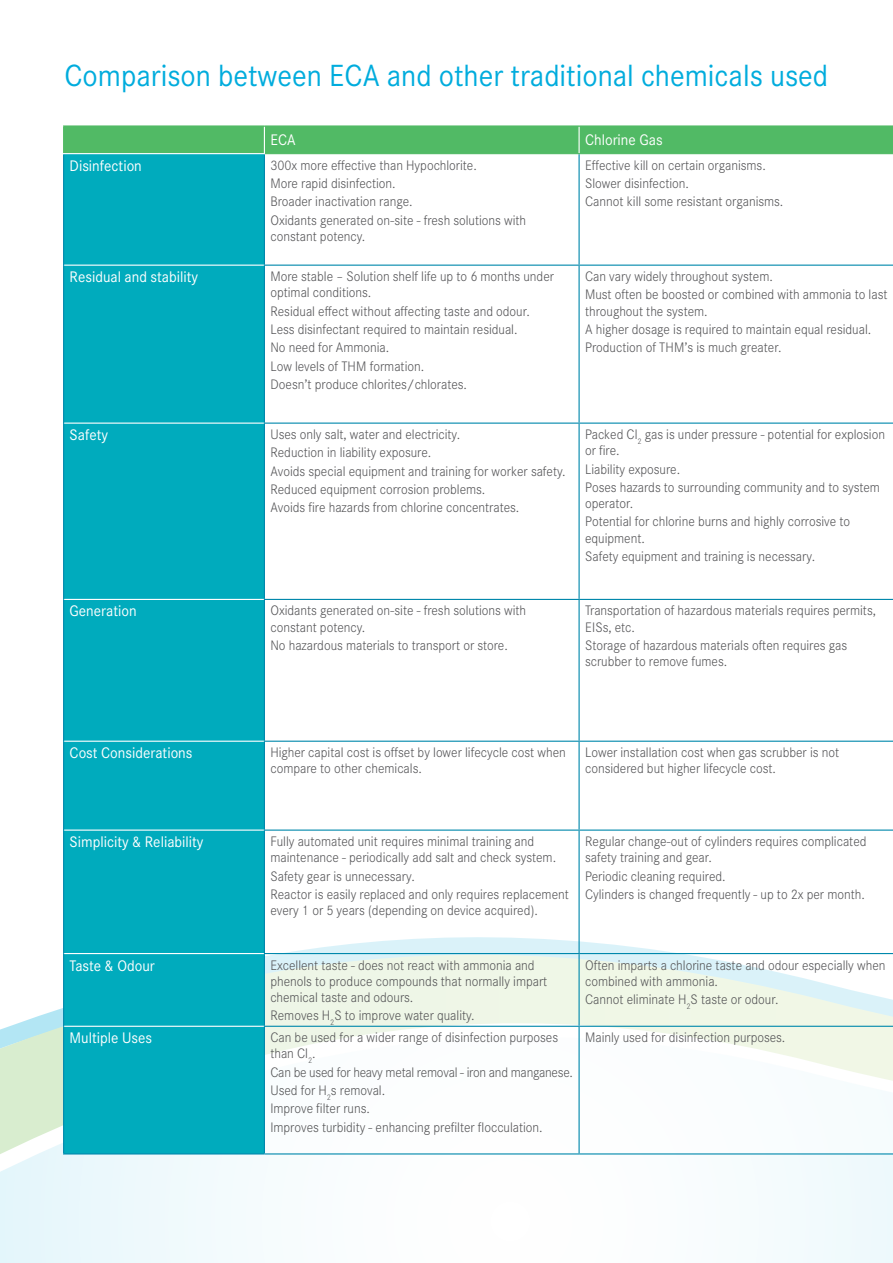
<style>
.page{position:relative;width:893px;height:1263px;background:#fff}
.page>*{position:absolute;margin:0;border:0;box-sizing:border-box;transform-origin:0 0}
.t1{font:30px "Corporate SBQ";color:#00acdd;scale:.95 1}
.t2{font:15px "Corporate SBQ";color:#fff;scale:.95 1}
.t3{font:300 13.5px/18.3px "Corporate SBQ";color:#535355;scale:.95 1}
</style>
<div class="page">
<svg style="left:0;top:1008px;width:893px;height:255px"></svg>
<svg style="left:265px;top:937px;width:627px;height:216px"></svg>
<div style="left:64px;top:154px;width:200px;height:999px;background:#00abbd"></div>
<hr style="left:63px;top:154px;width:1px;height:111px;background:#0088ac">
<hr style="left:264px;top:154px;width:1px;height:111px;background:#0088ac">
<hr style="left:578px;top:154px;width:2px;height:111px;background:#0088ac">
<hr style="left:892px;top:154px;width:1px;height:111px;background:#0088ac">
<hr style="left:63px;top:265px;width:1px;height:158px;background:#0088ac">
<hr style="left:264px;top:265px;width:315px;height:1px;background:#0088ac">
<hr style="left:264px;top:266px;width:1px;height:157px;background:#0088ac">
<hr style="left:579px;top:265px;width:314px;height:1px;background:#0088ac">
<hr style="left:578px;top:266px;width:2px;height:157px;background:#0088ac">
<hr style="left:892px;top:266px;width:1px;height:157px;background:#0088ac">
<hr style="left:63px;top:423px;width:1px;height:176px;background:#0088ac">
<hr style="left:264px;top:423px;width:315px;height:1px;background:#0088ac">
<hr style="left:264px;top:424px;width:1px;height:175px;background:#0088ac">
<hr style="left:579px;top:423px;width:314px;height:1px;background:#0088ac">
<hr style="left:578px;top:424px;width:2px;height:175px;background:#0088ac">
<hr style="left:892px;top:424px;width:1px;height:175px;background:#0088ac">
<hr style="left:63px;top:599px;width:1px;height:142px;background:#0088ac">
<hr style="left:264px;top:599px;width:315px;height:1px;background:#0088ac">
<hr style="left:264px;top:600px;width:1px;height:141px;background:#0088ac">
<hr style="left:579px;top:599px;width:314px;height:1px;background:#0088ac">
<hr style="left:578px;top:600px;width:2px;height:141px;background:#0088ac">
<hr style="left:892px;top:600px;width:1px;height:141px;background:#0088ac">
<hr style="left:63px;top:741px;width:1px;height:89px;background:#0088ac">
<hr style="left:264px;top:741px;width:315px;height:1px;background:#0088ac">
<hr style="left:264px;top:742px;width:1px;height:87px;background:#0088ac">
<hr style="left:579px;top:741px;width:314px;height:1px;background:#0088ac">
<hr style="left:578px;top:742px;width:2px;height:87px;background:#0088ac">
<hr style="left:892px;top:742px;width:1px;height:87px;background:#0088ac">
<hr style="left:63px;top:830px;width:1px;height:123px;background:#0088ac">
<hr style="left:264px;top:829px;width:315px;height:2px;background:#0088ac">
<hr style="left:264px;top:831px;width:1px;height:122px;background:#0088ac">
<hr style="left:579px;top:829px;width:314px;height:2px;background:#0088ac">
<hr style="left:578px;top:831px;width:2px;height:122px;background:#0088ac">
<hr style="left:892px;top:831px;width:1px;height:122px;background:#0088ac">
<hr style="left:63px;top:953px;width:1px;height:73px;background:#0088ac">
<hr style="left:264px;top:953px;width:315px;height:1px;background:#0088ac">
<hr style="left:264px;top:954px;width:1px;height:72px;background:#0088ac">
<hr style="left:579px;top:953px;width:314px;height:1px;background:#0088ac">
<hr style="left:578px;top:954px;width:2px;height:72px;background:#0088ac">
<hr style="left:892px;top:954px;width:1px;height:72px;background:#0088ac">
<hr style="left:63px;top:1026px;width:1px;height:127px;background:#0088ac">
<hr style="left:264px;top:1026px;width:315px;height:1px;background:#0088ac">
<hr style="left:264px;top:1027px;width:1px;height:126px;background:#0088ac">
<hr style="left:579px;top:1026px;width:314px;height:1px;background:#0088ac">
<hr style="left:578px;top:1027px;width:2px;height:126px;background:#0088ac">
<hr style="left:892px;top:1027px;width:1px;height:126px;background:#0088ac">
<hr style="left:264px;top:1153px;width:315px;height:1px;background:#0088ac">
<hr style="left:579px;top:1153px;width:314px;height:1px;background:#0088ac">
<hr style="left:64px;top:265px;width:200px;height:1px;background:#fff">
<hr style="left:64px;top:423px;width:200px;height:1px;background:#fff">
<hr style="left:64px;top:599px;width:200px;height:1px;background:#fff">
<hr style="left:64px;top:741px;width:200px;height:1px;background:#fff">
<hr style="left:64px;top:829px;width:200px;height:2px;background:#fff">
<hr style="left:64px;top:953px;width:200px;height:1px;background:#fff">
<hr style="left:64px;top:1026px;width:200px;height:1px;background:#fff">
<hr style="left:63px;top:1153px;width:201px;height:1px;background:#0088ac">
<div style="left:63px;top:125px;width:830px;height:29px;background:#51ba65"></div>
<hr style="left:63px;top:153px;width:202px;height:1px;background:#fff">
<h1 class="t1" style="left:65px;top:58px;width:805px">Comparison between ECA and other traditional chemicals used</h1>
<p class="t2" style="left:270px;top:131px;width:28px">ECA</p>
<p class="t2" style="left:585px;top:131px;width:83px">Chlorine Gas</p>
<p class="t2" style="left:70px;top:157px;width:78px">Disinfection</p>
<p class="t3" style="left:270px;top:156px;width:271px">300x more effective than Hypochlorite.<br>More rapid disinfection.<br>Broader inactivation range.<br>Oxidants generated on-site - fresh solutions with</p>
<p class="t3" style="left:270px;top:227px;width:102px">constant potency.</p>
<p class="t2" style="left:70px;top:268px;width:137px">Residual and stability</p>
<p class="t3" style="left:270px;top:268px;width:300px;line-height:16.2px">More stable – Solution shelf life up to 6 months under optimal conditions.</p>
<p class="t3" style="left:270px;top:302px;width:275px">Residual effect without affecting taste and odour.<br>Less disinfectant required to maintain residual.<br>No need for Ammonia.<br>Low levels of THM formation.<br>Doesn’t produce chlorites/chlorates.</p>
<p class="t3" style="left:585px;top:156px;width:210px">Effective kill on certain organisms.<br>Slower disinfection.<br>Cannot kill some resistant organisms.</p>
<p class="t3" style="left:585px;top:267px;width:320px">Can vary widely throughout system.<br>Must often be boosted or combined with ammonia to last</p>
<p class="t3" style="left:585px;top:302px;width:303px">throughout the system.<br>A higher dosage is required to maintain equal residual.<br>Production of THM’s is much greater.</p>
<p class="t2" style="left:70px;top:426px;width:42px">Safety</p>
<p class="t3" style="left:270px;top:425px;width:312px">Uses only salt, water and electricity.<br>Reduction in liability exposure.<br>Avoids special equipment and training for worker safety.<br>Reduced equipment corrosion problems.<br>Avoids fire hazards from chlorine concentrates.</p>
<p class="t3" style="left:585px;top:426px;width:317px;line-height:16.2px">Packed Cl<sub>2</sub> gas is under pressure - potential for explosion or fire.</p>
<p class="t3" style="left:585px;top:460px;width:312px">Liability exposure.<br>Poses hazards to surrounding community and to system</p>
<p class="t3" style="left:585px;top:494px;width:280px">operator.<br>Potential for chlorine burns and highly corrosive to</p>
<p class="t3" style="left:585px;top:529px;width:244px">equipment.<br>Safety equipment and training is necessary.</p>
<p class="t2" style="left:70px;top:602px;width:72px">Generation</p>
<p class="t3" style="left:270px;top:603px;width:271px;line-height:16.2px">Oxidants generated on-site - fresh solutions with constant potency.</p>
<p class="t3" style="left:270px;top:636px;width:251px">No hazardous materials to transport or store.</p>
<p class="t3" style="left:585px;top:603px;width:308px;line-height:16.2px">Transportation of hazardous materials requires permits,<br>EISs, etc.</p>
<p class="t3" style="left:585px;top:637px;width:277px;line-height:16.2px">Storage of hazardous materials often requires gas scrubber to remove fumes.</p>
<p class="t2" style="left:70px;top:744px;width:131px">Cost Considerations</p>
<p class="t3" style="left:270px;top:744px;width:312px;line-height:16.2px">Higher capital cost is offset by lower lifecycle cost when compare to other chemicals.</p>
<p class="t3" style="left:585px;top:744px;width:269px;line-height:16.2px">Lower installation cost when gas scrubber is not considered but higher lifecycle cost.</p>
<p class="t2" style="left:70px;top:833px;width:142px">Simplicity &amp; Reliability</p>
<p class="t3" style="left:270px;top:833px;width:302px;line-height:16.2px">Fully automated unit requires minimal training and maintenance - periodically add salt and check system.</p>
<p class="t3" style="left:270px;top:867px;width:316px">Safety gear is unnecessary.<br>Reactor is easily replaced and only requires replacement</p>
<p class="t3" style="left:270px;top:901px;width:283px">every 1 or 5 years (depending on device acquired).</p>
<p class="t3" style="left:585px;top:833px;width:298px;line-height:16.2px">Regular change-out of cylinders requires complicated safety training and gear.</p>
<p class="t3" style="left:585px;top:867px;width:296px">Periodic cleaning required.<br>Cylinders is changed frequently - up to 2x per month.</p>
<p class="t2" style="left:70px;top:956px;width:91px">Taste &amp; Odour</p>
<p class="t3" style="left:270px;top:957px;width:293px;line-height:16.2px">Excellent taste - does not react with ammonia and phenols to produce compounds that normally impart chemical taste and odours.</p>
<p class="t3" style="left:270px;top:1006px;width:217px">Removes H<sub>2</sub>S to improve water quality.</p>
<p class="t2" style="left:70px;top:1029px;width:88px">Multiple Uses</p>
<p class="t3" style="left:270px;top:1030px;width:304px;line-height:16.2px">Can be used for a wider range of disinfection purposes than Cl<sub>2</sub>.</p>
<p class="t3" style="left:270px;top:1063px;width:320px">Can be used for heavy metal removal - iron and manganese.<br>Used for H<sub>2</sub>s removal.<br>Improve filter runs.<br>Improves turbidity - enhancing prefilter flocculation.</p>
<p class="t3" style="left:585px;top:957px;width:318px;line-height:16.2px">Often imparts a chlorine taste and odour especially when combined with ammonia.</p>
<p class="t3" style="left:585px;top:990px;width:205px">Cannot eliminate H<sub>2</sub>S taste or odour.</p>
<p class="t3" style="left:585px;top:1028px;width:212px">Mainly used for disinfection purposes.</p>
</div>
